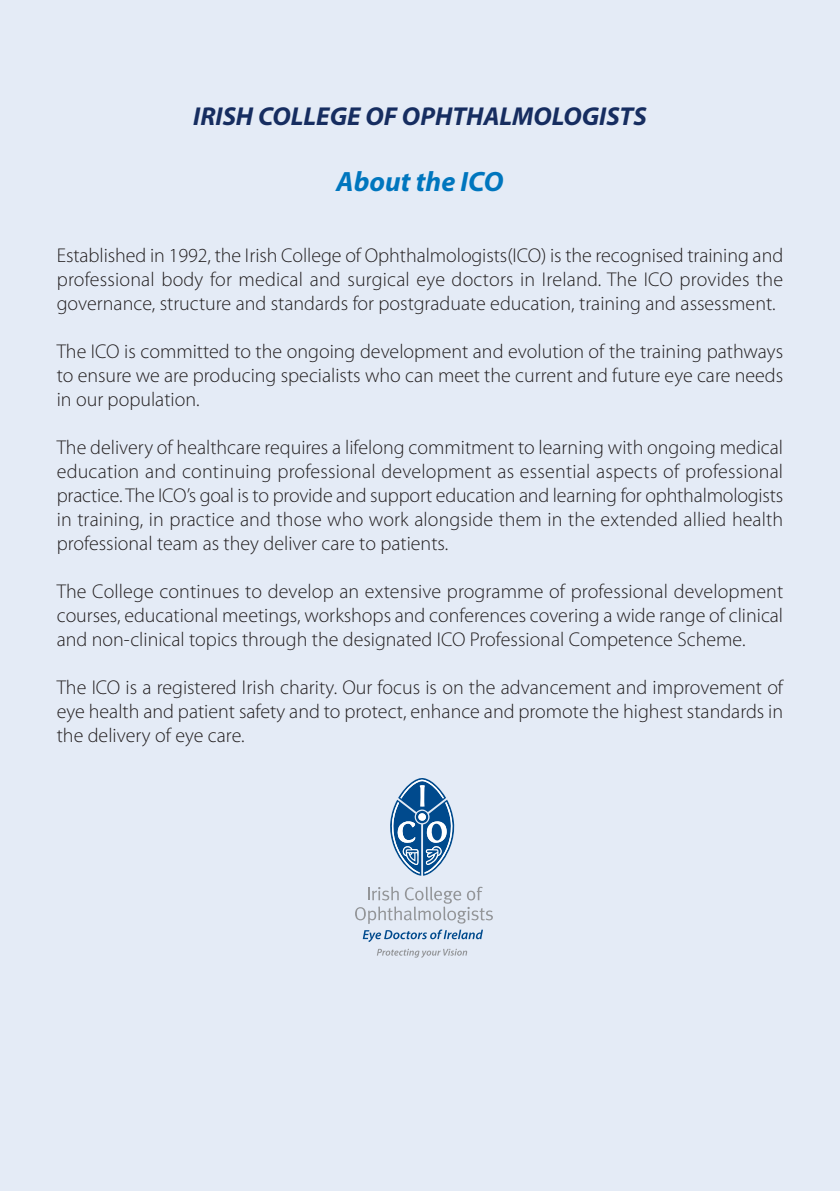
<style>
.page{position:relative;width:840px;height:1191px;background:#fff}
.page>*{position:absolute;margin:0;border:0;box-sizing:border-box;transform-origin:0 0}
.t1{font:italic 700 28px "Myriad Pro";color:#0076be}
.t2{font:italic 700 26px "Myriad Pro";color:#162d60}
.t3{font:300 20px/24px "Myriad Pro";color:#231f20;text-align:justify}
</style>
<div class="page">
<div style="left:0;top:0;width:839px;height:1191px;background:#e4ebf6"></div>
<svg style="left:390px;top:778px;width:64px;height:97px"></svg>
<svg style="left:377px;top:948px;width:90px;height:9px"></svg>
<svg style="left:355px;top:886px;width:137px;height:56px"></svg>
<h2 class="t2" style="left:193px;top:107px;width:455px">IRISH COLLEGE OF OPHTHALMOLOGISTS</h2>
<h1 class="t1" style="left:336px;top:171px;width:169px">About the ICO</h1>
<p class="t3" style="left:57px;top:245px;width:727px">Established in 1992, the Irish College of Ophthalmologists(ICO) is the recognised training and professional body for medical and surgical eye doctors in Ireland. The ICO provides the governance, structure and standards for postgraduate education, training and assessment.</p>
<p class="t3" style="left:57px;top:341px;width:727px">The ICO is committed to the ongoing development and evolution of the training pathways to ensure we are producing specialists who can meet the current and future eye care needs in our population.</p>
<p class="t3" style="left:57px;top:437px;width:727px">The delivery of healthcare requires a lifelong commitment to learning with ongoing medical education and continuing professional development as essential aspects of professional practice. The ICO’s goal is to provide and support education and learning for ophthalmologists in training, in practice and those who work alongside them in the extended allied health professional team as they deliver care to patients.</p>
<p class="t3" style="left:57px;top:581px;width:727px">The College continues to develop an extensive programme of professional development courses, educational meetings, workshops and conferences covering a wide range of clinical and non-clinical topics through the designated ICO Professional Competence Scheme.</p>
<p class="t3" style="left:57px;top:677px;width:727px">The ICO is a registered Irish charity. Our focus is on the advancement and improvement of eye health and patient safety and to protect, enhance and promote the highest standards in the delivery of eye care.</p>
</div>
